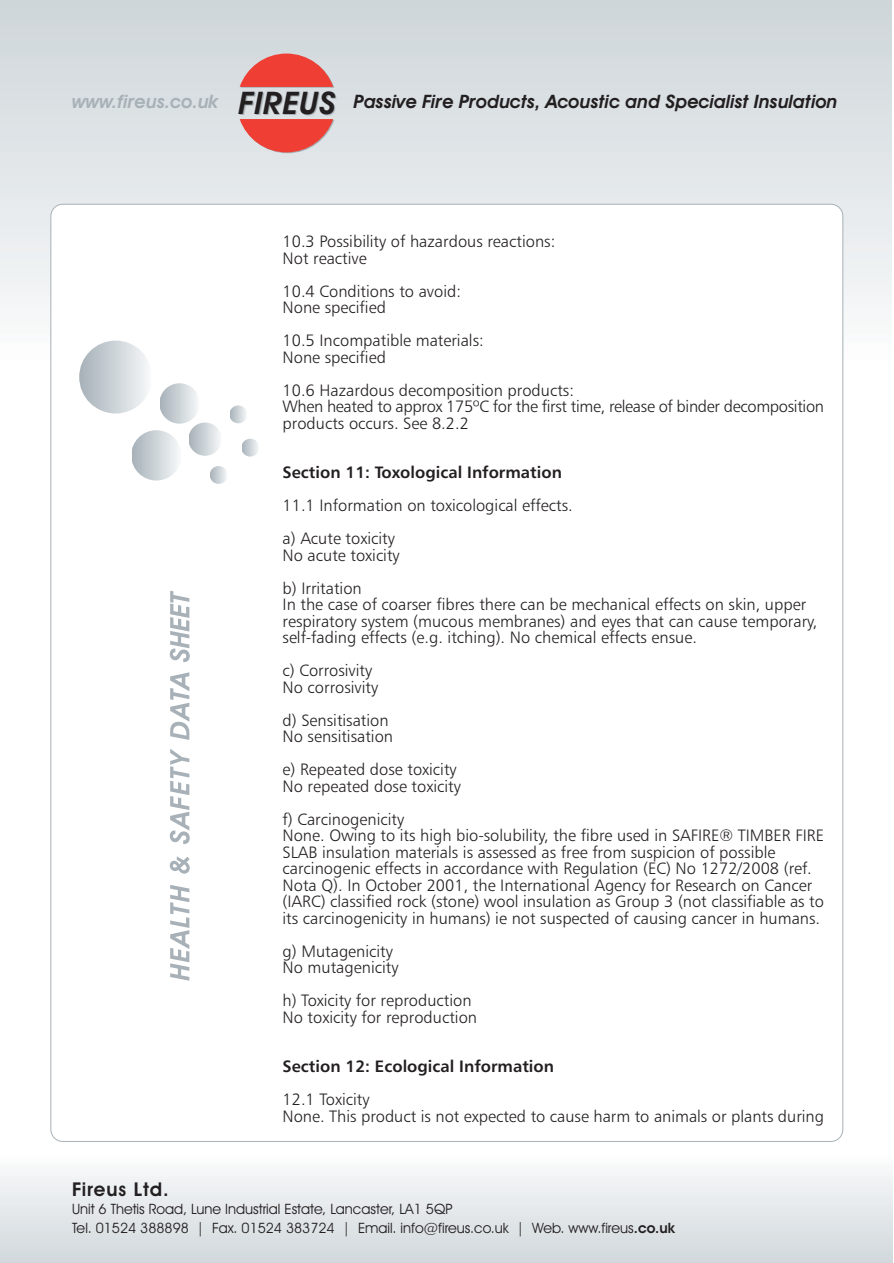
<style>
.page{position:relative;width:894px;height:1263px;background:#fff}
.page>*{position:absolute;margin:0;border:0;box-sizing:border-box;transform-origin:0 0}
.t1{font:600 19.05px "Avant Garde IT Cby BT";letter-spacing:.05em;color:#231f20}
.t2{font:italic 600 18.6px "Avant Garde IT Cby BT";color:#231f20}
.t3{font:16.5px/16.5px "Humanist 777 BT Light B";color:#231f20}
.t4{font:16.5px/16.5px "Humanist 777 BT Light B";letter-spacing:-.02em;color:#231f20}
.t5{font:16.5px/33px "Humanist 777 BT Bold B";color:#231f20}
.t6{font:14.4px/18.6px "Avant Garde IT Cby BT";color:#231f20}
.s1{color:#a7b1b7}
.s2{font-size:31.2px}
.s3{font-family:"Humanist 777 BT Bold B"}
.s4{font-family:"Humanist 777 BT Light B"}
.s5{font-weight:600}
</style>
<div class="page">
<div style="left:0;top:1155px;width:893px;height:108px;background:linear-gradient(to bottom,#fbfcfc,#d1d7dc)"></div>
<div style="left:0;top:0;width:892px;height:362px;background:linear-gradient(to bottom,#ced5d9,#fbfcfc)"></div>
<div style="left:0;top:361px;width:892px;height:65px;background:#fff"></div>
<svg style="left:240px;top:54px;width:94px;height:99px"></svg>
<div style="left:50px;top:204px;width:793px;height:938px;background:#fff;border:1px solid #a7b1b7;border-radius:12px"></div>
<div style="left:79px;top:341px;width:73px;height:73px;background:linear-gradient(to right,#a6b1b8,#f7f9fa);border-radius:50%"></div>
<div style="left:159px;top:383px;width:41px;height:41px;background:linear-gradient(to right,#a8b2b9,#f6f9fa);border-radius:50%"></div>
<hr style="left:199px;top:383px;width:1px;height:41px;background:#fff">
<svg style="left:132px;top:430px;width:46px;height:51px"></svg>
<div style="left:188px;top:423px;width:34px;height:33px;background:linear-gradient(to right,#a7b2b9,#f4f7f8);border-radius:50%"></div>
<hr style="left:221px;top:423px;width:1px;height:33px;background:#fff">
<svg style="left:210px;top:466px;width:18px;height:18px"></svg>
<svg style="left:229px;top:406px;width:18px;height:17px"></svg>
<svg style="left:241px;top:439px;width:18px;height:18px"></svg>
<svg style="left:170px;top:885px;width:19px;height:96px"></svg>
<svg style="left:170px;top:856px;width:20px;height:18px"></svg>
<svg style="left:170px;top:749px;width:20px;height:95px"></svg>
<svg style="left:170px;top:672px;width:19px;height:68px"></svg>
<svg style="left:170px;top:591px;width:20px;height:71px"></svg>
<p class="t2" style="left:72px;top:95px;width:767px"><span class="s1">www.fireus.co.uk</span> <span class="s2">FIREUS</span> Passive Fire Products, Acoustic and Specialist Insulation</p>
<p class="t3" style="left:283px;top:234px;width:274px">10.3 Possibility of hazardous reactions:<br>Not reactive</p>
<p class="t3" style="left:283px;top:283px;width:180px">10.4 Conditions to avoid:<br>None specified</p>
<p class="t3" style="left:283px;top:333px;width:203px">10.5 Incompatible materials:<br>None specified</p>
<p class="t4" style="left:283px;top:382px;width:543px">10.6 Hazardous decomposition products:<br>When heated to approx 175ºC for the first time, release of binder decomposition products occurs. See 8.2.2</p>
<p class="t3" style="left:283px;top:457px;width:292px;line-height:33px"><span class="s3">Section 11: Toxological Information<br></span>11.1 Information on toxicological effects. a) Acute toxicity</p>
<p class="t3" style="left:283px;top:539px;width:119px;line-height:33px">No acute toxicity b) Irritation</p>
<p class="t3" style="left:283px;top:597px;width:537px">In the case of coarser fibres there can be mechanical effects on skin, upper respiratory system (mucous membranes) and eyes that can cause temporary, self-fading effects (e.g. itching). No chemical effects ensue.</p>
<p class="t3" style="left:283px;top:663px;width:97px">c) Corrosivity<br>No corrosivity</p>
<p class="t3" style="left:283px;top:712px;width:112px">d) Sensitisation<br>No sensitisation</p>
<p class="t3" style="left:283px;top:762px;width:180px">e) Repeated dose toxicity<br>No repeated dose toxicity</p>
<p class="t3" style="left:283px;top:811px;width:543px">f) Carcinogenicity<br>None. Owing to its high bio-solubility, the fibre used in SAFIRE® TIMBER FIRE SLAB insulation materials is assessed as free from suspicion of possible carcinogenic effects in accordance with Regulation (EC) No 1272/2008 (ref.<br>Nota Q). In October 2001, the International Agency for Research on Cancer (IARC) classified rock (stone) wool insulation as Group 3 (not classifiable as to its carcinogenicity in humans) ie not suspected of causing cancer in humans.</p>
<p class="t3" style="left:283px;top:943px;width:117px">g) Mutagenicity<br>No mutagenicity</p>
<p class="t3" style="left:283px;top:993px;width:196px">h) Toxicity for reproduction<br>No toxicity for reproduction</p>
<p class="t5" style="left:283px;top:1051px;width:273px">Section 12: Ecological Information<br><span class="s4">12.1 Toxicity</span></p>
<p class="t3" style="left:283px;top:1108px;width:543px">None. This product is not expected to cause harm to animals or plants during</p>
<p class="t1" style="left:72px;top:1182px;width:98px">Fireus Ltd.</p>
<p class="t6" style="left:72px;top:1201px;width:604px">Unit 6 Thetis Road, Lune Industrial Estate, Lancaster, LA1 5QP<br>Tel. 01524 388898 | Fax. 01524 383724 | Email. info@fireus.co.uk | Web. www.fireus<span class="s5">.co.uk</span></p>
</div>
